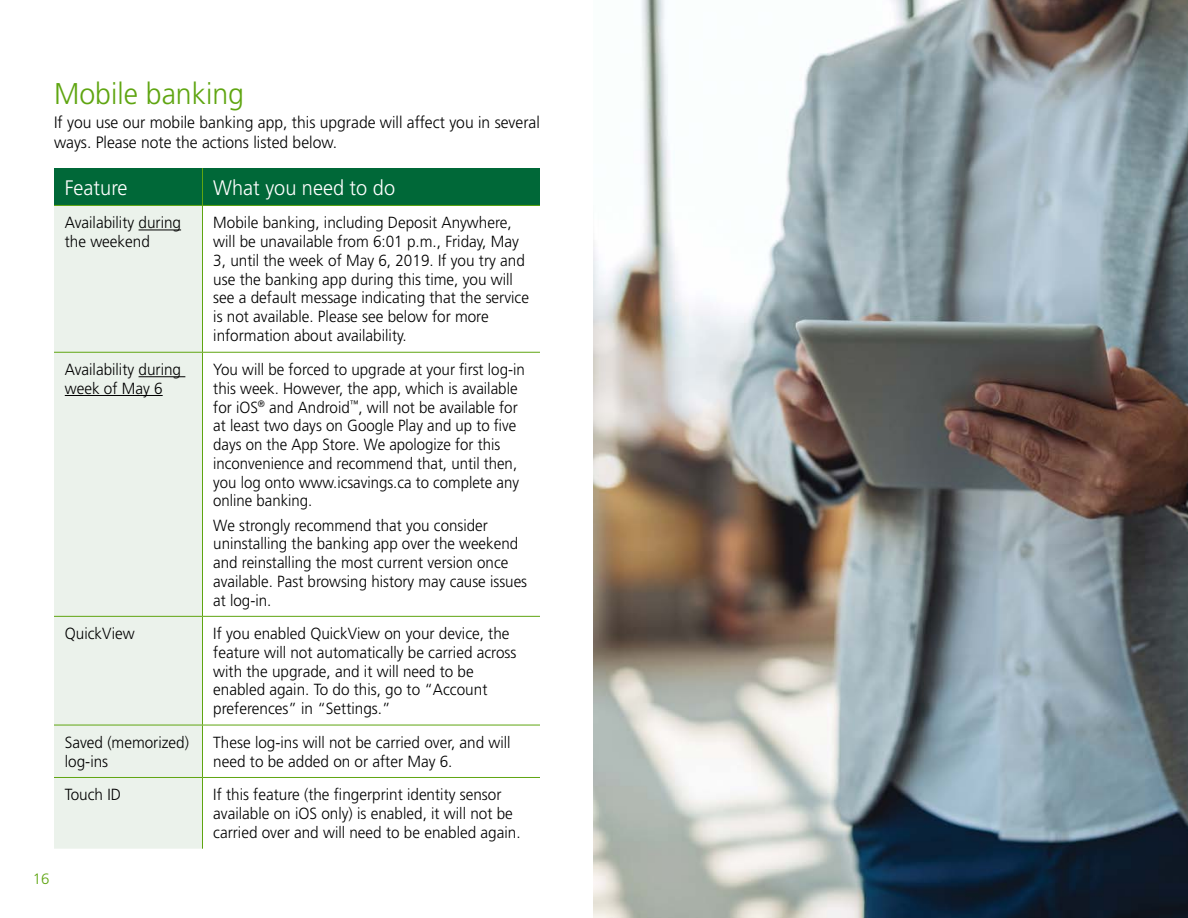
<style>
.page{position:relative;width:1188px;height:918px;background:#fff}
.page>*{position:absolute;margin:0;border:0;box-sizing:border-box;transform-origin:0 0}
.t1{font:300 30px "Frutiger";color:#5fa511;scale:.95 1}
.t2{font:300 21px "Frutiger";color:#fff;scale:.95 1}
.t3{font:300 16.5px/19.5px "Frutiger";color:#000;scale:.95 1}
.t4{font:300 16.2px/18.8px "Frutiger";color:#000;scale:.95 1}
.t5{font:300 16.2px/18.8px "Frutiger";color:#000;scale:.94 1}
.t6{font:300 15px "Frutiger";color:#5fa511}
</style>
<div class="page">
<div style="left:54px;top:168px;width:148px;height:37px;background:#006838"></div>
<div style="left:202px;top:168px;width:338px;height:37px;background:#006838"></div>
<div style="left:54px;top:206px;width:148px;height:643px;background:#ebf2eb"></div>
<hr style="left:202px;top:168px;width:1px;height:37px;background:#5fa511">
<hr style="left:202px;top:206px;width:1px;height:146px;background:#5fa511">
<hr style="left:202px;top:353px;width:1px;height:263px;background:#5fa511">
<hr style="left:54px;top:616px;width:148px;height:1px;background:#5fa511">
<hr style="left:202px;top:616px;width:338px;height:1px;background:#5fa511">
<hr style="left:202px;top:617px;width:1px;height:108px;background:#5fa511">
<hr style="left:54px;top:725px;width:148px;height:1px;background:#5fa511">
<hr style="left:202px;top:725px;width:338px;height:1px;background:#5fa511">
<hr style="left:202px;top:725px;width:1px;height:52px;background:#5fa511">
<hr style="left:54px;top:777px;width:148px;height:1px;background:#5fa511">
<hr style="left:202px;top:777px;width:338px;height:1px;background:#5fa511">
<hr style="left:202px;top:778px;width:1px;height:71px;background:#5fa511">
<hr style="left:54px;top:205px;width:148px;height:1px;background:#5fa511">
<hr style="left:202px;top:205px;width:338px;height:1px;background:#5fa511">
<hr style="left:54px;top:352px;width:148px;height:1px;background:#5fa511">
<hr style="left:202px;top:352px;width:338px;height:1px;background:#5fa511">
<hr style="left:139px;top:230px;width:42px;height:1px;background:#000">
<hr style="left:139px;top:376px;width:46px;height:1px;background:#000">
<hr style="left:65px;top:395px;width:98px;height:1px;background:#000">
<img style="left:594px;top:0;width:594px;height:918px">
<h1 class="t1" style="left:54px;top:76px;width:202px">Mobile banking</h1>
<p class="t3" style="left:54px;top:113px;width:513px">If you use our mobile banking app, this upgrade will affect you in several ways. Please note the actions listed below.</p>
<p class="t2" style="left:65px;top:176px;width:68px">Feature</p>
<p class="t2" style="left:213px;top:176px;width:193px">What you need to do</p>
<p class="t4" style="left:65px;top:214px;width:124px">Availability during the weekend</p>
<p class="t4" style="left:213px;top:214px;width:334px">Mobile banking, including Deposit Anywhere, will be unavailable from 6:01 p.m., Friday, May 3, until the week of May 6, 2019. If you try and use the banking app during this time, you will see a default message indicating that the service is not available. Please see below for more information about availability.</p>
<p class="t4" style="left:65px;top:360px;width:124px">Availability during week of May 6</p>
<p class="t5" style="left:213px;top:360px;width:333px">You will be forced to upgrade at your first log-in this week. However, the app, which is available for iOS<sup>®</sup> and Android<sup>™</sup>, will not be available for at least two days on Google Play and up to five days on the App Store. We apologize for this inconvenience and recommend that, until then, you log onto www.icsavings.ca to complete any online banking.</p>
<p class="t5" style="left:213px;top:516px;width:335px">We strongly recommend that you consider uninstalling the banking app over the weekend and reinstalling the most current version once available. Past browsing history may cause issues at log-in.</p>
<p class="t4" style="left:65px;top:625px;width:75px">QuickView</p>
<p class="t4" style="left:213px;top:625px;width:321px">If you enabled QuickView on your device, the feature will not automatically be carried across with the upgrade, and it will need to be enabled again. To do this, go to “Account preferences” in “Settings.”</p>
<p class="t4" style="left:65px;top:733px;width:132px">Saved (memorized) log-ins</p>
<p class="t4" style="left:213px;top:733px;width:315px">These log-ins will not be carried over, and will need to be added on or after May 6.</p>
<p class="t4" style="left:65px;top:786px;width:61px">Touch ID</p>
<p class="t4" style="left:213px;top:786px;width:325px">If this feature (the fingerprint identity sensor available on iOS only) is enabled, it will not be carried over and will need to be enabled again.</p>
<p class="t6" style="left:33px;top:870px;width:18px">16</p>
</div>
